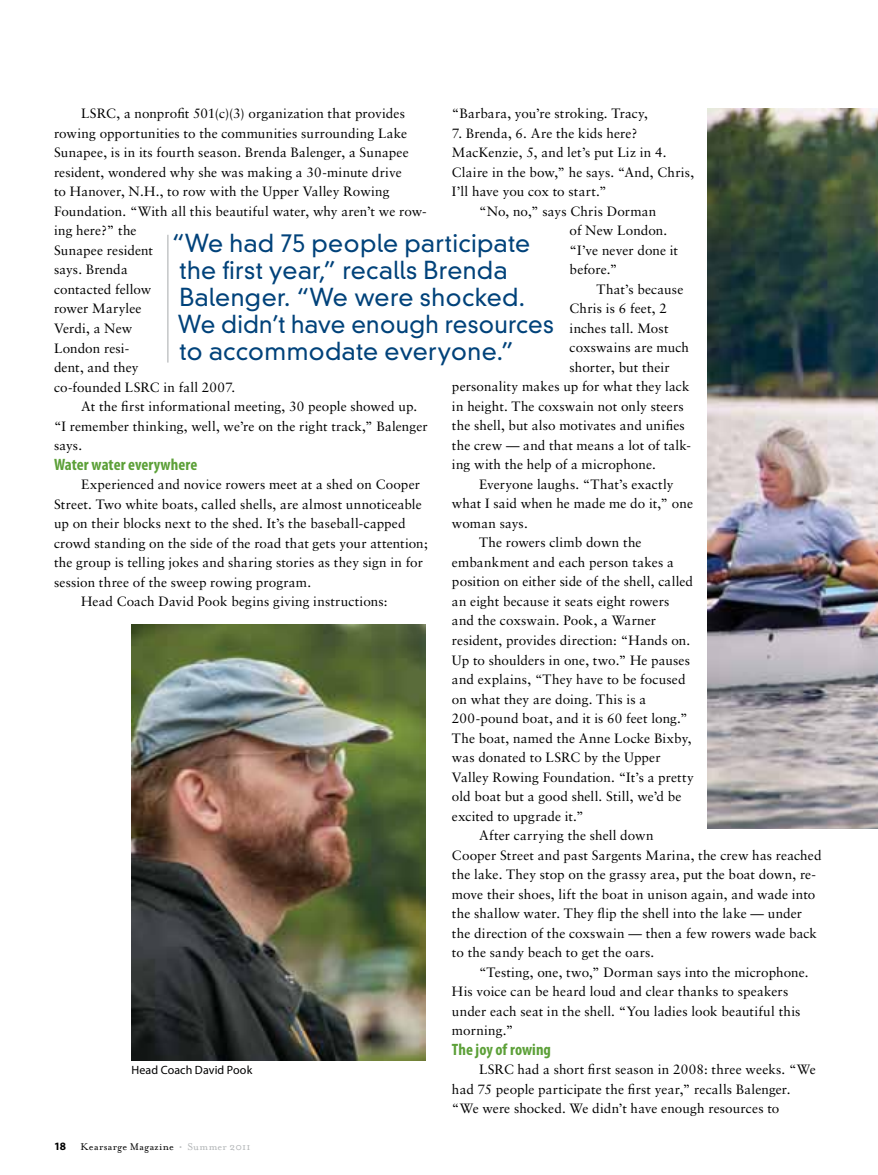
<style>
.page{position:relative;width:878px;height:1175px;background:#fff}
.page>*{position:absolute;margin:0;border:0;box-sizing:border-box;transform-origin:0 0}
.t1{font:300 24px/27px "DIN Neuzeit Grotesk";letter-spacing:.01em;color:#00427a}
.t2{font:700 condensed 16.5px "Myriad Pro";color:#5ca038}
.t3{font:13.5px/19.5px "Sabon";letter-spacing:.01em;color:#000}
.t4{font:12px "Myriad Pro";letter-spacing:.01em;color:#000}
.t5{font:11.25px "Mrs Eaves Roman";letter-spacing:.03em;color:#000}
.t6{font:700 11.25px "Myriad Pro";color:#000}
.s1{color:#b1b4b6}
</style>
<div class="page">
<img style="left:707px;top:108px;width:171px;height:720px">
<img style="left:131px;top:624px;width:294px;height:436px">
<hr style="left:167px;top:235px;width:1px;height:127px;background:#a7a9ac">
<p class="t3" style="left:452px;top:104px;width:197px">“Barbara, you’re stroking. Tracy,</p>
<p class="t3" style="left:452px;top:123px;width:187px">7. Brenda, 6. Are the kids here?</p>
<p class="t3" style="left:452px;top:143px;width:216px">MacKenzie, 5, and let’s put Liz in 4.</p>
<p class="t3" style="left:452px;top:162px;width:243px">Claire in the bow,” he says. “And, Chris,</p>
<p class="t3" style="left:452px;top:182px;width:156px">I’ll have you cox to start.”</p>
<p class="t3" style="left:479px;top:201px;width:179px">“No, no,” says Chris Dorman</p>
<p class="t3" style="left:569px;top:221px;width:99px">of New London.</p>
<p class="t3" style="left:569px;top:240px;width:110px">“I’ve never done it</p>
<p class="t3" style="left:569px;top:260px;width:49px">before.”</p>
<p class="t3" style="left:596px;top:279px;width:88px">That’s because</p>
<p class="t3" style="left:569px;top:299px;width:99px">Chris is 6 feet, 2</p>
<p class="t3" style="left:569px;top:318px;width:100px">inches tall. Most</p>
<p class="t3" style="left:569px;top:338px;width:121px">coxswains are much</p>
<p class="t3" style="left:569px;top:357px;width:102px">shorter, but their</p>
<p class="t3" style="left:452px;top:377px;width:239px">personality makes up for what they lack</p>
<p class="t3" style="left:452px;top:396px;width:233px">in height. The coxswain not only steers</p>
<p class="t3" style="left:452px;top:416px;width:234px">the shell, but also motivates and unifies</p>
<p class="t3" style="left:452px;top:435px;width:240px">the crew — and that means a lot of talk-</p>
<p class="t3" style="left:452px;top:455px;width:205px">ing with the help of a microphone.</p>
<p class="t3" style="left:479px;top:474px;width:196px">Everyone laughs. “That’s exactly</p>
<p class="t3" style="left:452px;top:494px;width:242px">what I said when he made me do it,” one</p>
<p class="t3" style="left:452px;top:513px;width:77px">woman says.</p>
<p class="t3" style="left:479px;top:533px;width:164px">The rowers climb down the</p>
<p class="t3" style="left:452px;top:552px;width:223px">embankment and each person takes a</p>
<p class="t3" style="left:452px;top:572px;width:243px">position on either side of the shell, called</p>
<p class="t3" style="left:452px;top:591px;width:219px">an eight because it seats eight rowers</p>
<p class="t3" style="left:452px;top:611px;width:206px">and the coxswain. Pook, a Warner</p>
<p class="t3" style="left:452px;top:630px;width:240px">resident, provides direction: “Hands on.</p>
<p class="t3" style="left:452px;top:650px;width:239px">Up to shoulders in one, two.” He pauses</p>
<p class="t3" style="left:452px;top:669px;width:235px">and explains, “They have to be focused</p>
<p class="t3" style="left:452px;top:689px;width:196px">on what they are doing. This is a</p>
<p class="t3" style="left:452px;top:708px;width:237px">200-pound boat, and it is 60 feet long.”</p>
<p class="t3" style="left:452px;top:728px;width:241px">The boat, named the Anne Locke Bixby,</p>
<p class="t3" style="left:452px;top:747px;width:210px">was donated to LSRC by the Upper</p>
<p class="t3" style="left:452px;top:767px;width:243px">Valley Rowing Foundation. “It’s a pretty</p>
<p class="t3" style="left:452px;top:786px;width:231px">old boat but a good shell. Still, we’d be</p>
<p class="t3" style="left:452px;top:806px;width:133px">excited to upgrade it.”</p>
<p class="t3" style="left:479px;top:825px;width:176px">After carrying the shell down</p>
<p class="t3" style="left:452px;top:845px;width:371px">Cooper Street and past Sargents Marina, the crew has reached</p>
<p class="t3" style="left:452px;top:864px;width:365px">the lake. They stop on the grassy area, put the boat down, re-</p>
<p class="t3" style="left:452px;top:884px;width:365px">move their shoes, lift the boat in unison again, and wade into</p>
<p class="t3" style="left:452px;top:903px;width:351px">the shallow water. They flip the shell into the lake — under</p>
<p class="t3" style="left:452px;top:923px;width:366px">the direction of the coxswain — then a few rowers wade back</p>
<p class="t3" style="left:452px;top:942px;width:204px">to the sandy beach to get the oars.</p>
<p class="t3" style="left:479px;top:962px;width:331px">“Testing, one, two,” Dorman says into the microphone.</p>
<p class="t3" style="left:452px;top:981px;width:338px">His voice can be heard loud and clear thanks to speakers</p>
<p class="t3" style="left:452px;top:1001px;width:350px">under each seat in the shell. “You ladies look beautiful this</p>
<p class="t3" style="left:452px;top:1020px;width:63px">morning.”</p>
<p class="t2" style="left:452px;top:1039px;width:100px">The joy of rowing</p>
<p class="t3" style="left:452px;top:1059px;width:365px;text-indent:27px">LSRC had a short first season in 2008: three weeks. “We had 75 people participate the first year,” recalls Balenger. “We were shocked. We didn’t have enough resources to</p>
<p class="t3" style="left:54px;top:104px;width:374px;text-indent:27px">LSRC, a nonprofit 501(c)(3) organization that provides rowing opportunities to the communities surrounding Lake<br>Sunapee, is in its fourth season. Brenda Balenger, a Sunapee resident, wondered why she was making a 30-minute drive<br>to Hanover, N.H., to row with the Upper Valley Rowing<br>Foundation. “With all this beautiful water, why aren’t we row&shy;ing here?” the<br>Sunapee resident<br>says. Brenda<br>contacted fellow<br>rower Marylee<br>Verdi, a New<br>London resi-<br>dent, and they<br>co-founded LSRC in fall 2007.</p>
<p class="t3" style="left:54px;top:396px;width:375px;text-indent:27px">At the first informational meeting, 30 people showed up. “I remember thinking, well, we’re on the right track,” Balenger says.</p>
<p class="t2" style="left:54px;top:454px;width:145px">Water water everywhere</p>
<p class="t3" style="left:81px;top:474px;width:340px">Experienced and novice rowers meet at a shed on Cooper</p>
<p class="t3" style="left:54px;top:494px;width:369px">Street. Two white boats, called shells, are almost unnoticeable</p>
<p class="t3" style="left:54px;top:513px;width:353px">up on their blocks next to the shed. It’s the baseball-capped</p>
<p class="t3" style="left:54px;top:533px;width:375px">crowd standing on the side of the road that gets your attention;</p>
<p class="t3" style="left:54px;top:552px;width:370px">the group is telling jokes and sharing stories as they sign in for</p>
<p class="t3" style="left:54px;top:572px;width:258px">session three of the sweep rowing program.</p>
<p class="t3" style="left:81px;top:591px;width:308px">Head Coach David Pook begins giving instructions:</p>
<h1 class="t1" style="left:172px;top:229px;width:383px">“We had 75 people participate the first year,” recalls Brenda<br>Balenger. “We were shocked.<br>We didn’t have enough resources to accommodate everyone.”</h1>
<p class="t4" style="left:131px;top:1062px;width:122px">Head Coach David Pook</p>
<p class="t6" style="left:54px;top:1138px;width:14px">18</p>
<p class="t5" style="left:80px;top:1140px;width:171px">Kearsarge Magazine <span class="s1">• Summer 2011</span></p>
</div>
